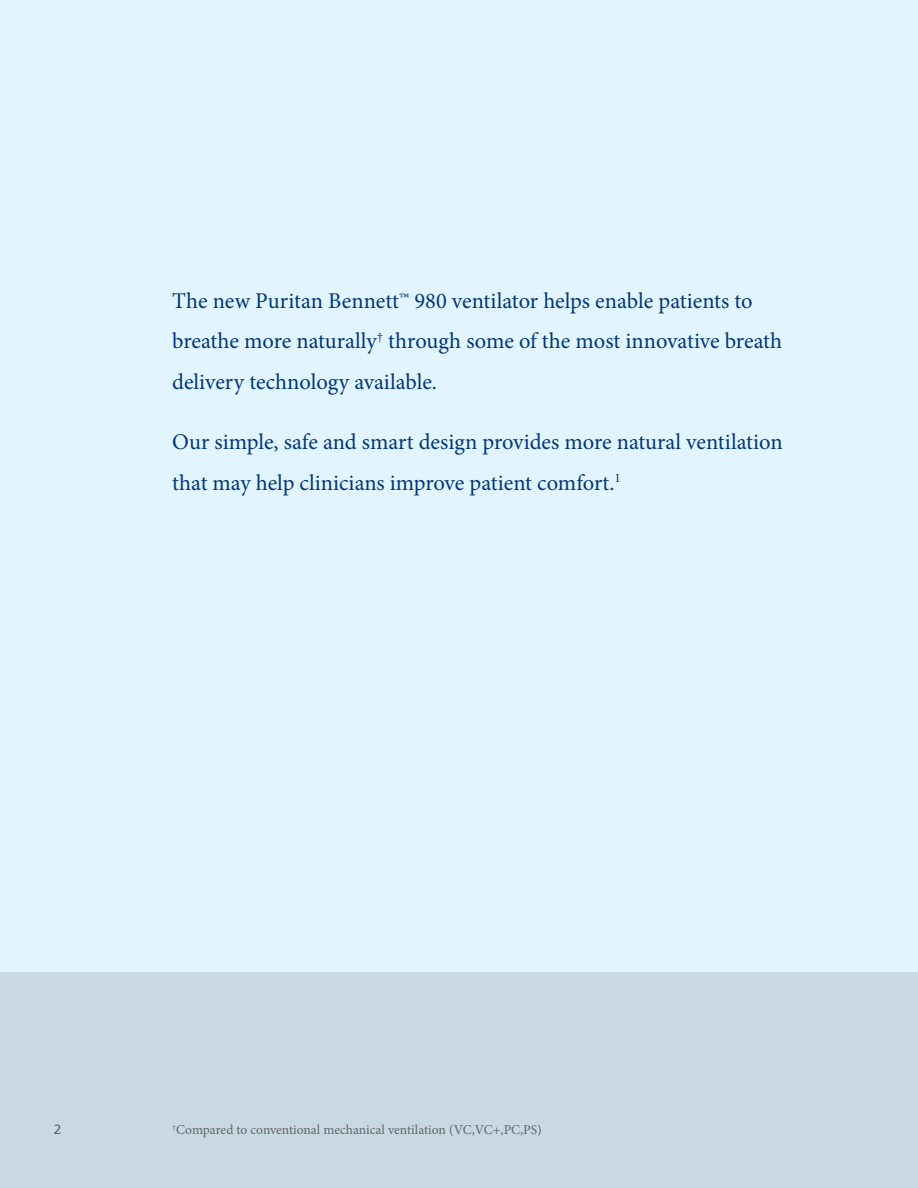
<style>
.page{position:relative;width:918px;height:1188px;background:#e2f4fd}
.page>*{position:absolute;margin:0;border:0;box-sizing:border-box;transform-origin:0 0}
.t1{font:22.5px/40.5px "Minion Pro";color:#003877}
.t2{font:13.5px "Minion Pro";color:#626366}
.t3{font:13.5px "Frutiger LT Std";color:#626366}
.t4{font:7.8px "Minion Pro";color:#626366}
</style>
<div class="page">
<div style="left:0;top:972px;width:918px;height:216px;background:#c9d9e3"></div>
<p class="t1" style="left:172px;top:282px;width:611px">The new Puritan Bennett™ 980 ventilator helps enable patients to breathe more naturally<sup>†</sup> through some of the most innovative breath delivery technology available.</p>
<p class="t1" style="left:172px;top:424px;width:612px">Our simple, safe and smart design provides more natural ventilation that may help clinicians improve patient comfort.<sup>1</sup></p>
<p class="t3" style="left:54px;top:1124px;width:9px">2</p>
<p class="t2" style="left:176px;top:1124px;width:367px">Compared to conventional mechanical ventilation (VC,VC+,PC,PS)</p>
<p class="t4" style="left:172px;top:1124px;width:5px">†</p>
</div>
